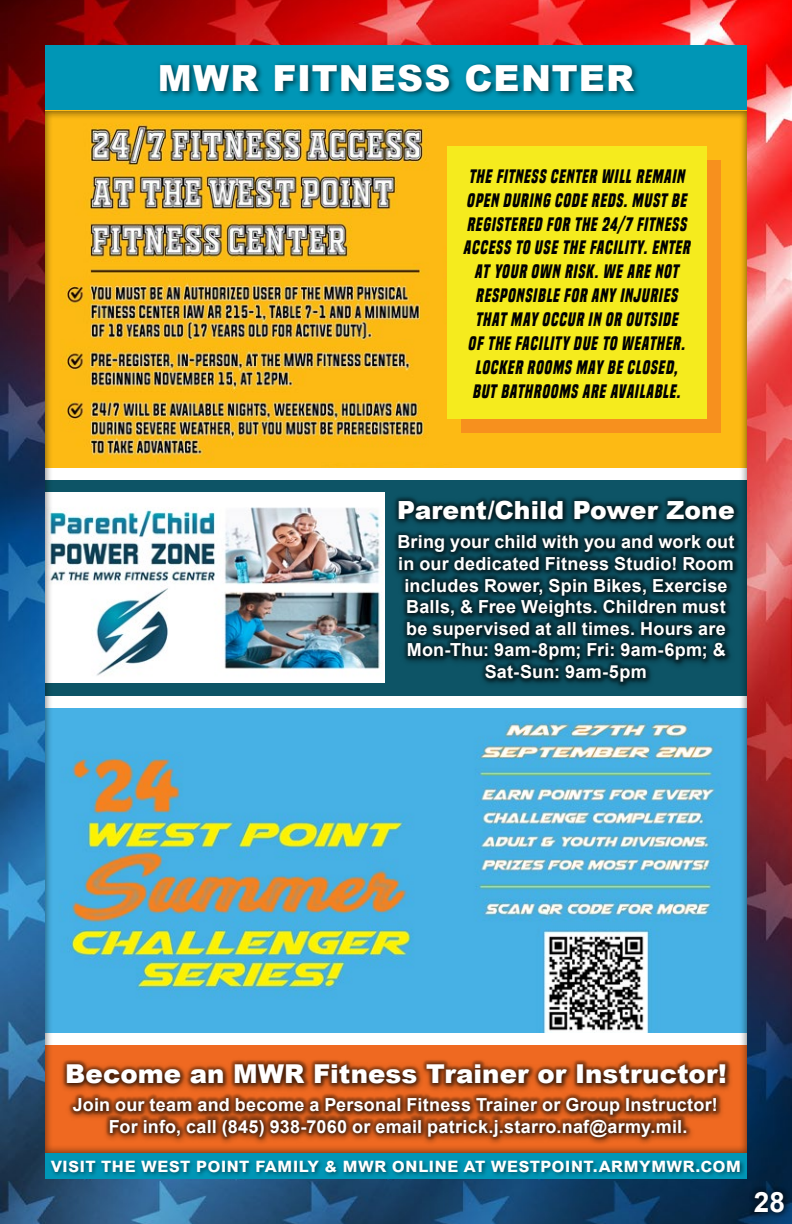
<style>
.page{position:relative;width:792px;height:1224px;background:#fff}
.page>*{position:absolute;margin:0;border:0;box-sizing:border-box;transform-origin:0 0}
.t1{font:900 36px "Arial";letter-spacing:.03em;color:#fff}
.t2{font:700 28px "Arial";color:#fff}
.t3{font:900 26px "Arial";letter-spacing:.005em;color:#fff}
.t4{font:900 25px "Arial";color:#fff}
.t5{font:700 20px "Arial";letter-spacing:.01em;color:#fff}
.t6{font:700 18px/21.6px "Arial";letter-spacing:.015em;color:#fff;text-align:center}
.t7{font:italic 700 18px/24px "Built Titling Rg";letter-spacing:.015em;color:#000;text-align:center}
</style>
<div class="page">
<img style="left:0;top:0;width:792px;height:1224px">
<div style="left:45px;top:1153px;width:702px;height:26px;background:#0096b6"></div>
<div style="left:748px;top:1185px;width:44px;height:36px;background:#000;opacity:.5"></div>
<div style="left:749px;top:1186px;width:41px;height:31px;background:#000;opacity:.5"></div>
<div style="left:48px;top:1159px;width:697px;height:18px;background:#000;opacity:.5"></div>
<div style="left:45px;top:45px;width:702px;height:66px;background:#0096b6"></div>
<div style="left:156px;top:61px;width:485px;height:36px;background:#000;opacity:.6"></div>
<div style="left:31px;top:97px;width:730px;height:1056px;background:#000;opacity:.5"></div>
<h1 class="t1" style="left:158px;top:52px;width:478px">MWR FITNESS CENTER</h1>
<p class="t7" style="left:464px;top:164px;width:229px">THE FITNESS CENTER WILL REMAIN<br>OPEN DURING CODE REDS. MUST BE<br>REGISTERED FOR THE 24/7 FITNESS<br>ACCESS TO USE THE FACILITY. ENTER<br>AT YOUR OWN RISK. WE ARE NOT<br>RESPONSIBLE FOR ANY INJURIES<br>THAT MAY OCCUR IN OR OUTSIDE<br>OF THE FACILITY DUE TO WEATHER.<br>LOCKER ROOMS MAY BE CLOSED,<br>BUT BATHROOMS ARE AVAILABLE.</p>
<h3 class="t4" style="left:397px;top:492px;width:339px">Parent/Child Power Zone</h3>
<p class="t6" style="left:397px;top:531px;width:339px">Bring your child with you and work out in our dedicated Fitness Studio! Room includes Rower, Spin Bikes, Exercise Balls, &amp; Free Weights. Children must be supervised at all times. Hours are Mon-Thu: 9am-8pm; Fri: 9am-6pm; &amp; Sat-Sun: 9am-5pm</p>
<h3 class="t3" style="left:65px;top:1055px;width:663px">Become an MWR Fitness Trainer or Instructor!</h3>
<p class="t6" style="left:73px;top:1094px;width:647px">Join our team and become a Personal Fitness Trainer or Group Instructor!<br>For info, call (845) 938-7060 or email patrick.j.starro.naf@army.mil.</p>
<p class="t5" style="left:51px;top:1151px;width:692px">visit the west point family &amp; mwr online at westpoint.armymwr.com</p>
<h2 class="t2" style="left:754px;top:1182px;width:33px">28</h2>
</div>
